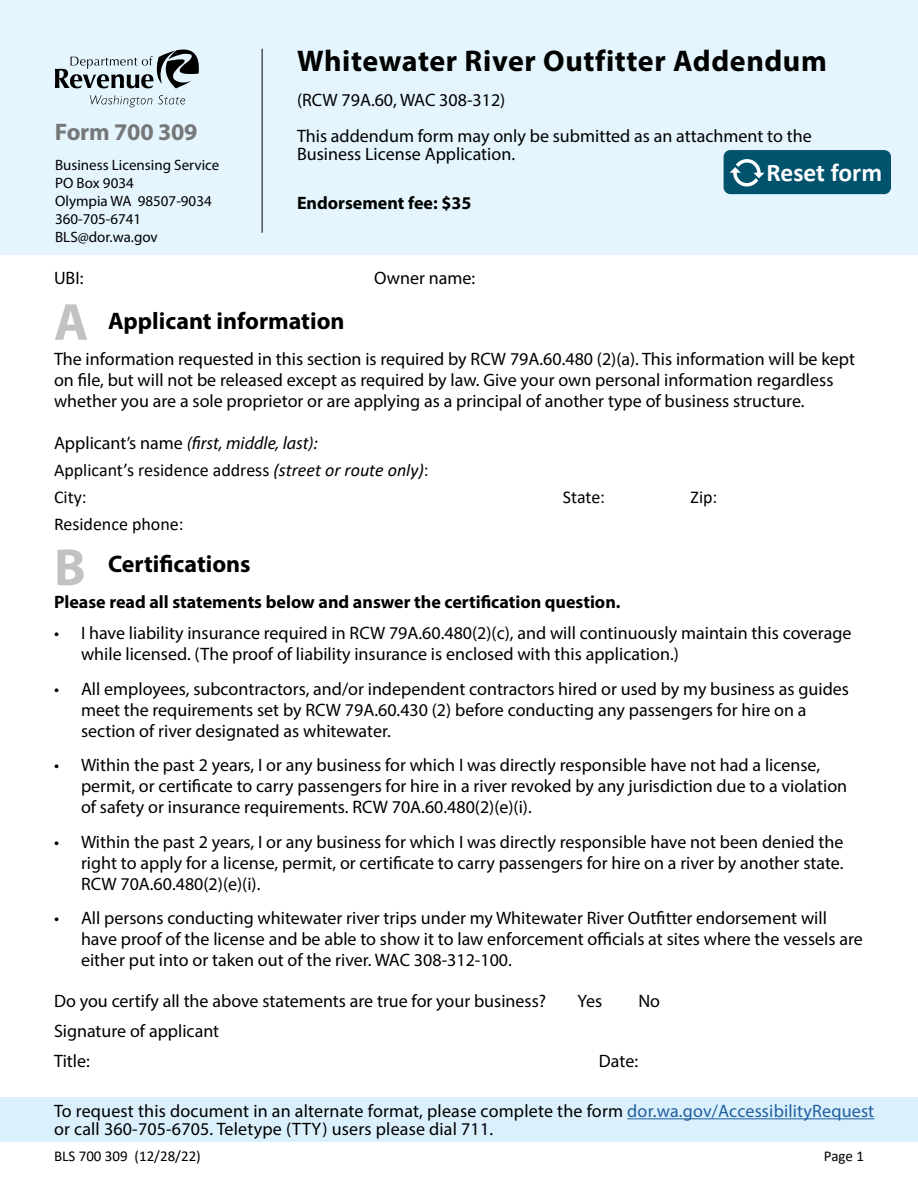
<style>
.page{position:relative;width:918px;height:1188px;background:#fff}
.page>*{position:absolute;margin:0;border:0;box-sizing:border-box;transform-origin:0 0}
.Heading_1__Title_of{font:700 30px "Myriad Pro";letter-spacing:.02em;color:#000}
.t1{font:700 25.5px "Calibri";color:#fff}
.Heading_2{font:700 24px "Myriad Pro";color:#000}
.Normal__P{font:700 24px "Myriad Pro";color:#000}
.Form_number_at_top{font:700 24px "Myriad Pro";letter-spacing:-.01em;color:#757779}
.Normal__P-2{font:18px/21px "Myriad Pro";color:#000}
.Normal__P-3{font:18px/27px "Calibri";color:#000}
.Normal__P-4{font:700 18px "Myriad Pro";color:#000}
.Normal__P-5{font:15px/18px "Myriad Pro";color:#000}
.t2{font:15px "Calibri";color:#000}
.s1{font-size:52.5px;color:#c0c2c4}
.s2{font-family:"Myriad Pro"}
.s3{font-family:"Myriad Pro";font-style:italic}
.s4{font-style:italic}
.s5{color:#215e9e}
</style>
<div class="page">
<div style="left:0;top:0;width:918px;height:255px;background:#e4f5fd"></div>
<svg style="left:90px;top:95px;width:62px;height:12px"></svg>
<svg style="left:158px;top:95px;width:27px;height:9px"></svg>
<svg style="left:55px;top:49px;width:144px;height:39px"></svg>
<hr style="left:262px;top:49px;width:1px;height:184px;background:#000">
<div style="left:0;top:1097px;width:918px;height:44px;background:#daf1fd"></div>
<hr style="left:627px;top:1118px;width:247px;height:1px;background:#215e9e">
<div style="left:724px;top:150px;width:167px;height:44px;background:#00526d;border-radius:7px"></div>
<svg style="left:730px;top:159px;width:35px;height:28px"></svg>
<h1 class="Heading_1__Title_of" style="left:297px;top:42px;width:531px">Whitewater River Outfitter Addendum</h1>
<p class="Normal__P-2" style="left:297px;top:81px;width:516px;line-height:36px">(RCW 79A.60, WAC 308-312)<br>This addendum form may only be submitted as an attachment to the</p>
<p class="Normal__P-2" style="left:297px;top:143px;width:220px">Business License Application.</p>
<p class="Normal__P-4" style="left:297px;top:191px;width:176px">Endorsement fee: $35</p>
<p class="Form_number_at_top" style="left:55px;top:117px;width:144px">Form 700 309</p>
<p class="Normal__P-5" style="left:55px;top:156px;width:166px">Business Licensing Service<br>PO Box 9034<br>Olympia WA 98507-9034<br>360-705-6741<br>BLS@dor.wa.gov</p>
<p class="Normal__P-2" style="left:54px;top:267px;width:31px">UBI:</p>
<p class="Normal__P-2" style="left:374px;top:267px;width:103px">Owner name:</p>
<p class="Heading_2" style="left:54px;top:306px;width:292px"><span class="s1">A</span> Applicant information</p>
<p class="Normal__P-2" style="left:54px;top:348px;width:803px">The information requested in this section is required by RCW 79A.60.480 (2)(a). This information will be kept on file, but will not be released except as required by law. Give your own personal information regardless whether you are a sole proprietor or are applying as a principal of another type of business structure.</p>
<p class="Normal__P-3" style="left:54px;top:429px;width:376px"><span class="s2">Applicant’s name</span> <span class="s3">(first, middle, last):<br></span>Applicant’s residence address <span class="s4">(street or route only)</span>:<br>City:</p>
<p class="t1" style="left:767px;top:154px;width:117px">Reset form</p>
<p class="Normal__P-3" style="left:563px;top:483px;width:44px">State:</p>
<p class="Normal__P-3" style="left:691px;top:483px;width:28px">Zip:</p>
<p class="Normal__P-3" style="left:54px;top:510px;width:131px">Residence phone:</p>
<p class="Normal__P" style="left:54px;top:548px;width:198px"><span class="s1">B</span> Certifications</p>
<p class="Normal__P-4" style="left:54px;top:590px;width:568px">Please read all statements below and answer the certification question.</p>
<p class="Normal__P-2" style="left:81px;top:622px;width:772px;text-indent:-27px">• I have liability insurance required in RCW 79A.60.480(2)(c), and will continuously maintain this coverage while licensed. (The proof of liability insurance is enclosed with this application.)</p>
<p class="Normal__P-2" style="left:81px;top:678px;width:769px;text-indent:-27px">• All employees, subcontractors, and/or independent contractors hired or used by my business as guides meet the requirements set by RCW 79A.60.430 (2) before conducting any passengers for hire on a section of river designated as whitewater.</p>
<p class="Normal__P-2" style="left:81px;top:754px;width:768px;text-indent:-27px">• Within the past 2 years, I or any business for which I was directly responsible have not had a license, permit, or certificate to carry passengers for hire in a river revoked by any jurisdiction due to a violation of safety or insurance requirements. RCW 70A.60.480(2)(e)(i).</p>
<p class="Normal__P-2" style="left:81px;top:831px;width:764px;text-align:justify;text-indent:-27px">• Within the past 2 years, I or any business for which I was directly responsible have not been denied the right to apply for a license, permit, or certificate to carry passengers for hire on a river by another state.<br>RCW 70A.60.480(2)(e)(i).</p>
<p class="Normal__P-2" style="left:81px;top:907px;width:783px;text-indent:-27px">• All persons conducting whitewater river trips under my Whitewater River Outfitter endorsement will have proof of the license and be able to show it to law enforcement officials at sites where the vessels are either put into or taken out of the river. WAC 308-312-100.</p>
<p class="Normal__P-2" style="left:54px;top:990px;width:494px">Do you certify all the above statements are true for your business?</p>
<p class="Normal__P-2" style="left:578px;top:990px;width:26px">Yes</p>
<p class="Normal__P-2" style="left:638px;top:990px;width:23px">No</p>
<p class="Normal__P-2" style="left:54px;top:1015px;width:167px;line-height:30px">Signature of applicant<br>Title:</p>
<p class="Normal__P-2" style="left:599px;top:1050px;width:41px">Date:</p>
<p class="Normal__P-2" style="left:54px;top:1102px;width:822px;line-height:18px">To request this document in an alternate format, please complete the form <span class="s5">dor.wa.gov/AccessibilityRequest </span>or call 360-705-6705. Teletype (TTY) users please dial 711.</p>
<p class="t2" style="left:54px;top:1145px;width:148px">BLS 700 309 (12/28/22)</p>
<p class="t2" style="left:824px;top:1145px;width:42px">Page 1</p>
</div>
